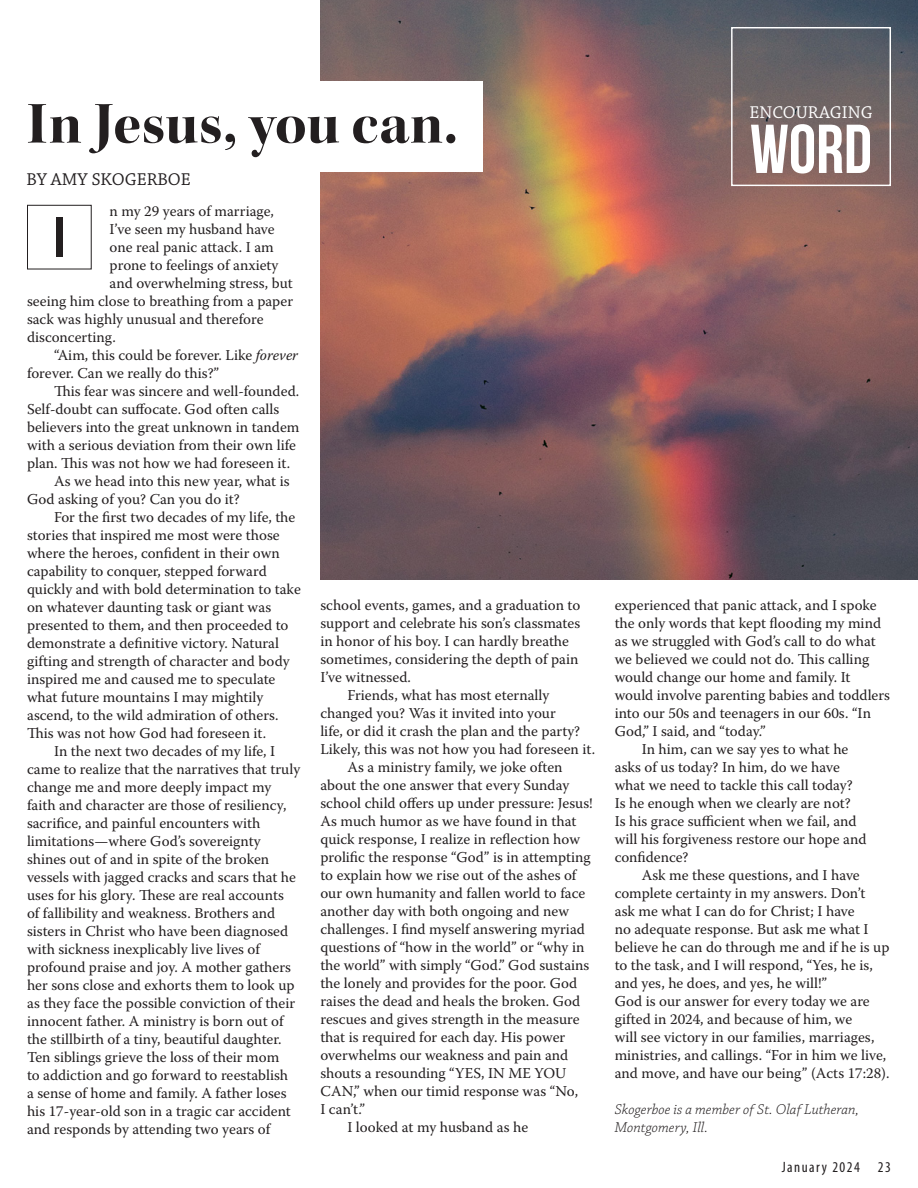
<style>
.page{position:relative;width:918px;height:1188px;background:#fff}
.page>*{position:absolute;margin:0;border:0;box-sizing:border-box;transform-origin:0 0}
.Body_Text{font:69px "Bebas Neue";color:#fff}
.Body_Text-2{font:60px "Kepler Std Bold Disp";letter-spacing:.015em;color:#231f20}
.Body_Text-3{font:57px "Bebas Neue";color:#231f20}
.Body_Text-4{font:18px "Chaparral Pro";color:#231f20}
.Body_Text-5{font:18px "Chaparral Pro";color:#fff}
.Normal__Web{font:15px/18px "Warnock Pro";color:#231f20}
.Byline_info{font:italic 300 15px/18px "Chaparral Pro";color:#231f20}
.t1{font:condensed 15px "Myriad Pro";letter-spacing:.1em;color:#231f20}
.s1{font-style:italic}
</style>
<div class="page">
<img style="left:320px;top:0;width:598px;height:580px">
<div style="left:27px;top:81px;width:455px;height:91px;background:#fff"></div>
<div style="left:27px;top:205px;width:65px;height:64px;border:1px solid #231f20"></div>
<div style="left:731px;top:27px;width:160px;height:159px;border:1px solid #fff"></div>
<p class="Body_Text-2" style="left:27px;top:89px;width:432px">In Jesus, you can.</p>
<p class="Body_Text-4" style="left:27px;top:169px;width:166px">BY AMY SKOGERBOE</p>
<p class="Normal__Web" style="left:110px;top:202px;width:166px">n my 29 years of marriage,</p>
<p class="Normal__Web" style="left:110px;top:220px;width:167px">I’ve seen my husband have</p>
<p class="Normal__Web" style="left:110px;top:238px;width:166px">one real panic attack. I am</p>
<p class="Normal__Web" style="left:110px;top:256px;width:170px">prone to feelings of anxiety</p>
<p class="Normal__Web" style="left:110px;top:274px;width:185px">and overwhelming stress, but</p>
<p class="Normal__Web" style="left:27px;top:292px;width:268px">seeing him close to breathing from a paper</p>
<p class="Normal__Web" style="left:27px;top:310px;width:238px">sack was highly unusual and therefore</p>
<p class="Normal__Web" style="left:27px;top:328px;width:90px">disconcerting.</p>
<p class="Normal__Web" style="left:27px;top:346px;width:273px;text-indent:27px">“Aim, this could be forever. Like <span class="s1">forever </span>forever. Can we really do this?”</p>
<p class="Normal__Web" style="left:27px;top:382px;width:274px;text-indent:27px">This fear was sincere and well-founded.<br>Self-doubt can suffocate. God often calls believers into the great unknown in tandem with a serious deviation from their own life plan. This was not how we had foreseen it.</p>
<p class="Normal__Web" style="left:27px;top:472px;width:264px;text-indent:27px">As we head into this new year, what is<br>God asking of you? Can you do it?</p>
<p class="Normal__Web" style="left:27px;top:508px;width:275px;text-indent:27px">For the first two decades of my life, the stories that inspired me most were those where the heroes, confident in their own capability to conquer, stepped forward quickly and with bold determination to take on whatever daunting task or giant was presented to them, and then proceeded to demonstrate a definitive victory. Natural gifting and strength of character and body inspired me and caused me to speculate what future mountains I may mightily ascend, to the wild admiration of others.<br>This was not how God had foreseen it.</p>
<p class="Normal__Web" style="left:27px;top:742px;width:275px;text-indent:27px">In the next two decades of my life, I came to realize that the narratives that truly change me and more deeply impact my faith and character are those of resiliency, sacrifice, and painful encounters with limitations—where God’s sovereignty shines out of and in spite of the broken vessels with jagged cracks and scars that he uses for his glory. These are real accounts<br>of fallibility and weakness. Brothers and sisters in Christ who have been diagnosed with sickness inexplicably live lives of profound praise and joy. A mother gathers her sons close and exhorts them to look up as they face the possible conviction of their innocent father. A ministry is born out of the stillbirth of a tiny, beautiful daughter.<br>Ten siblings grieve the loss of their mom<br>to addiction and go forward to reestablish<br>a sense of home and family. A father loses his 17-year-old son in a tragic car accident and responds by attending two years of</p>
<p class="Body_Text-3" style="left:54px;top:206px;width:12px">I</p>
<p class="Normal__Web" style="left:320px;top:596px;width:262px">school events, games, and a graduation to support and celebrate his son’s classmates in honor of his boy. I can hardly breathe sometimes, considering the depth of pain I’ve witnessed.</p>
<p class="Normal__Web" style="left:320px;top:686px;width:276px;text-indent:27px">Friends, what has most eternally changed you? Was it invited into your<br>life, or did it crash the plan and the party?<br>Likely, this was not how you had foreseen it.</p>
<p class="Normal__Web" style="left:320px;top:758px;width:274px;text-indent:27px">As a ministry family, we joke often about the one answer that every Sunday school child offers up under pressure: Jesus!<br>As much humor as we have found in that quick response, I realize in reflection how prolific the response “God” is in attempting to explain how we rise out of the ashes of our own humanity and fallen world to face another day with both ongoing and new challenges. I find myself answering myriad questions of “how in the world” or “why in the world” with simply “God.” God sustains the lonely and provides for the poor. God raises the dead and heals the broken. God rescues and gives strength in the measure that is required for each day. His power overwhelms our weakness and pain and shouts a resounding “YES, IN ME YOU CAN,” when our timid response was “No,<br>I can’t.”</p>
<p class="Normal__Web" style="left:347px;top:1118px;width:182px">I looked at my husband as he</p>
<p class="Body_Text-5" style="left:749px;top:103px;width:125px">ENCOURAGING</p>
<p class="Body_Text" style="left:750px;top:111px;width:124px">WORD</p>
<p class="Normal__Web" style="left:615px;top:596px;width:277px">experienced that panic attack, and I spoke the only words that kept flooding my mind as we struggled with God’s call to do what we believed we could not do. This calling would change our home and family. It would involve parenting babies and toddlers into our 50s and teenagers in our 60s. “In God,” I said, and “today.”</p>
<p class="Normal__Web" style="left:615px;top:740px;width:253px;text-indent:27px">In him, can we say yes to what he asks of us today? In him, do we have what we need to tackle this call today?<br>Is he enough when we clearly are not?<br>Is his grace sufficient when we fail, and will his forgiveness restore our hope and confidence?</p>
<p class="Normal__Web" style="left:615px;top:866px;width:276px;text-indent:27px">Ask me these questions, and I have complete certainty in my answers. Don’t<br>ask me what I can do for Christ; I have<br>no adequate response. But ask me what I believe he can do through me and if he is up to the task, and I will respond, “Yes, he is, and yes, he does, and yes, he will!”<br>God is our answer for every today we are gifted in 2024, and because of him, we<br>will see victory in our families, marriages, ministries, and callings. “For in him we live, and move, and have our being” (Acts 17:28).</p>
<p class="Byline_info" style="left:615px;top:1101px;width:246px">Skogerboe is a member of St. Olaf Lutheran,<br>Montgomery, Ill.</p>
<p class="t1" style="left:782px;top:1158px;width:111px">January 2024 23</p>
</div>
